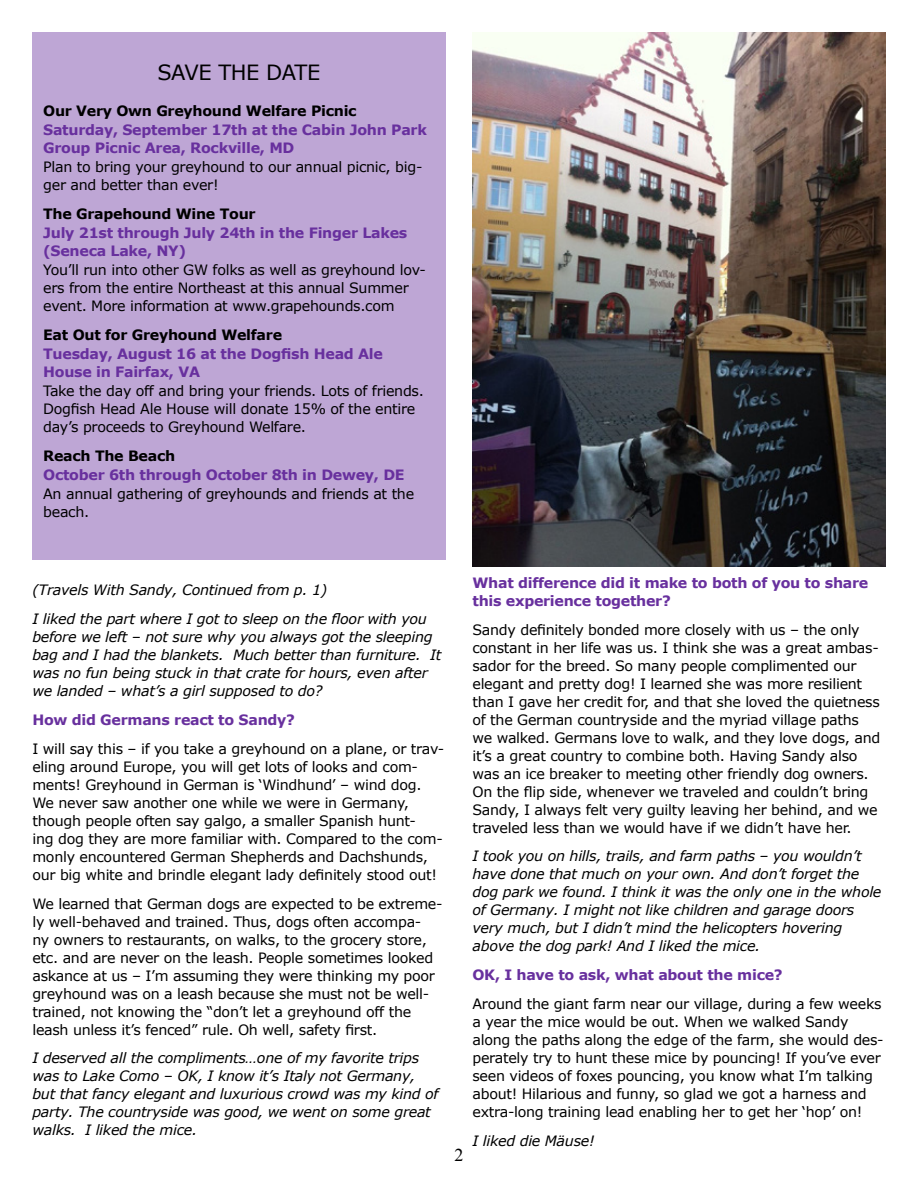
<style>
.page{position:relative;width:918px;height:1188px;background:#fff}
.page>*{position:absolute;margin:0;border:0;box-sizing:border-box;transform-origin:0 0}
.t1{font:21px "Verdana";letter-spacing:-.02em;color:#000}
.t2{font:18px "Times New Roman";color:#000}
.t3{font:14.25px/18px "Verdana";letter-spacing:-.02em;color:#000}
.t4{font:italic 14.25px/18px "Verdana";letter-spacing:-.02em;color:#000}
.t5{font:700 14.25px/18px "Verdana";letter-spacing:-.02em;color:#68309e}
.t6{font:700 14.25px "Verdana";letter-spacing:-.02em;color:#000}
</style>
<div class="page">
<div style="left:32px;top:32px;width:414px;height:527px;background:#bea6d5"></div>
<img style="left:472px;top:33px;width:414px;height:533px">
<h1 class="t1" style="left:158px;top:58px;width:164px">SAVE THE DATE</h1>
<p class="t6" style="left:43px;top:101px;width:315px">Our Very Own Greyhound Welfare Picnic</p>
<p class="t5" style="left:43px;top:121px;width:385px">Saturday, September 17th at the Cabin John Park<br>Group Picnic Area, Rockville, MD</p>
<p class="t3" style="left:43px;top:158px;width:381px">Plan to bring your greyhound to our annual picnic, big&shy;ger and better than ever!</p>
<p class="t6" style="left:43px;top:204px;width:214px">The Grapehound Wine Tour</p>
<p class="t5" style="left:43px;top:224px;width:366px">July 21st through July 24th in the Finger Lakes (Seneca Lake, NY)</p>
<p class="t3" style="left:43px;top:261px;width:384px">You’ll run into other GW folks as well as greyhound lov&shy;ers from the entire Northeast at this annual Summer event. More information at www.grapehounds.com</p>
<p class="t6" style="left:43px;top:325px;width:240px">Eat Out for Greyhound Welfare</p>
<p class="t5" style="left:43px;top:345px;width:341px">Tuesday, August 16 at the Dogfish Head Ale<br>House in Fairfax, VA</p>
<p class="t3" style="left:43px;top:382px;width:382px">Take the day off and bring your friends. Lots of friends.<br>Dogfish Head Ale House will donate 15% of the entire day’s proceeds to Greyhound Welfare.</p>
<p class="t6" style="left:43px;top:446px;width:134px">Reach The Beach</p>
<p class="t5" style="left:43px;top:466px;width:363px">October 6th through October 8th in Dewey, DE</p>
<p class="t3" style="left:43px;top:485px;width:373px">An annual gathering of greyhounds and friends at the beach.</p>
<p class="t4" style="left:32px;top:576px;width:396px;line-height:28.8px">(Travels With Sandy, Continued from p. 1)<br>I liked the part where I got to sleep on the floor with you</p>
<p class="t4" style="left:32px;top:628px;width:411px">before we left – not sure why you always got the sleeping bag and I had the blankets. Much better than furniture. It was no fun being stuck in that crate for hours, even after we landed – what’s a girl supposed to do?</p>
<p class="t5" style="left:32px;top:711px;width:264px">How did Germans react to Sandy?</p>
<p class="t3" style="left:32px;top:739px;width:413px">I will say this – if you take a greyhound on a plane, or trav&shy;eling around Europe, you will get lots of looks and com&shy;ments! Greyhound in German is ‘Windhund’ – wind dog.<br>We never saw another one while we were in Germany, though people often say galgo, a smaller Spanish hunt-<br>ing dog they are more familiar with. Compared to the com&shy;monly encountered German Shepherds and Dachshunds, our big white and brindle elegant lady definitely stood out!</p>
<p class="t3" style="left:32px;top:894px;width:412px">We learned that German dogs are expected to be extreme&shy;ly well-behaved and trained. Thus, dogs often accompa-<br>ny owners to restaurants, on walks, to the grocery store, etc. and are never on the leash. People sometimes looked askance at us – I’m assuming they were thinking my poor greyhound was on a leash because she must not be well&shy;trained, not knowing the “don’t let a greyhound off the leash unless it’s fenced” rule. Oh well, safety first.</p>
<p class="t4" style="left:32px;top:1049px;width:408px">I deserved all the compliments…one of my favorite trips was to Lake Como – OK, I know it’s Italy not Germany, but that fancy elegant and luxurious crowd was my kind of party. The countryside was good, we went on some great walks. I liked the mice.</p>
<p class="t2" style="left:454px;top:1143px;width:10px">2</p>
<p class="t5" style="left:472px;top:573px;width:397px">What difference did it make to both of you to share this experience together?</p>
<p class="t3" style="left:472px;top:620px;width:409px">Sandy definitely bonded more closely with us – the only constant in her life was us. I think she was a great ambas&shy;sador for the breed. So many people complimented our elegant and pretty dog! I learned she was more resilient than I gave her credit for, and that she loved the quietness of the German countryside and the myriad village paths we walked. Germans love to walk, and they love dogs, and it’s a great country to combine both. Having Sandy also was an ice breaker to meeting other friendly dog owners.<br>On the flip side, whenever we traveled and couldn’t bring Sandy, I always felt very guilty leaving her behind, and we traveled less than we would have if we didn’t have her.</p>
<p class="t4" style="left:472px;top:847px;width:410px">I took you on hills, trails, and farm paths – you wouldn’t have done that much on your own. And don’t forget the dog park we found. I think it was the only one in the whole of Germany. I might not like children and garage doors very much, but I didn’t mind the helicopters hovering above the dog park! And I liked the mice.</p>
<p class="t5" style="left:472px;top:966px;width:312px">OK, I have to ask, what about the mice?</p>
<p class="t3" style="left:472px;top:995px;width:413px">Around the giant farm near our village, during a few weeks a year the mice would be out. When we walked Sandy along the paths along the edge of the farm, she would des&shy;perately try to hunt these mice by pouncing! If you’ve ever seen videos of foxes pouncing, you know what I’m talking about! Hilarious and funny, so glad we got a harness and extra-long training lead enabling her to get her ‘hop’ on!</p>
<p class="t4" style="left:472px;top:1131px;width:124px">I liked die Mäuse!</p>
</div>
